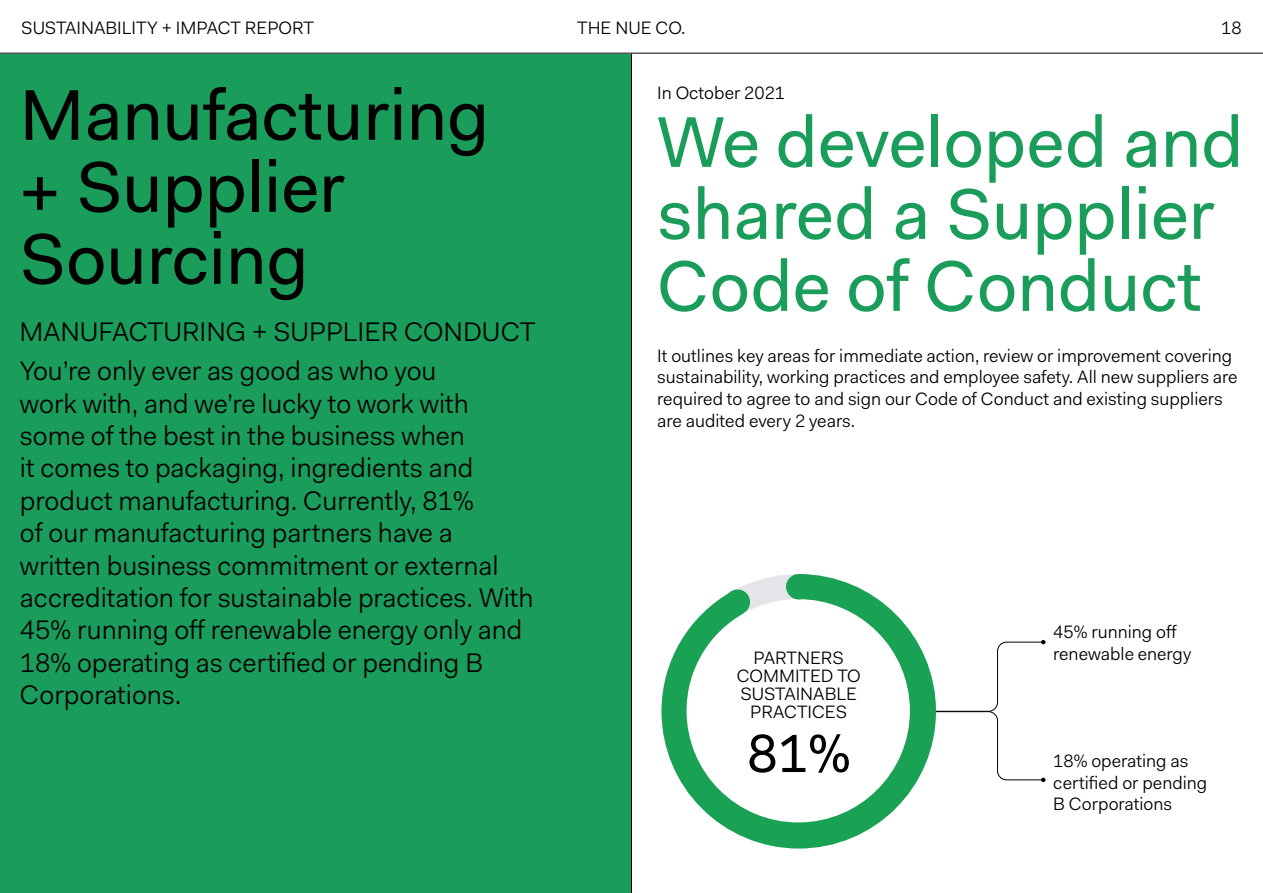
<style>
.page{position:relative;width:1263px;height:893px;background:#fff}
.page>*{position:absolute;margin:0;border:0;box-sizing:border-box;transform-origin:0 0}
.t1{font:72px/72px "Fakt Pro";color:#1a9c5b}
.t2{font:72px/72px "Fakt Pro";color:#000001}
.t3{font:54px "Fakt Pro";color:#000001}
.t4{font:27px/32.4px "Fakt Pro Blond";color:#000001}
.t5{font:18px/21.6px "Fakt Pro Blond";color:#000001}
</style>
<div class="page">
<div style="left:0;top:54px;width:631px;height:839px;background:#1a9c5b"></div>
<hr style="left:0;top:53px;width:1263px;height:1px;background:#000001">
<hr style="left:631px;top:54px;width:1px;height:839px;background:#000001">
<svg style="left:661px;top:574px;width:274px;height:274px"></svg>
<div style="left:725px;top:589px;width:25px;height:25px;background:#19a253;border-radius:13px"></div>
<div style="left:786px;top:574px;width:25px;height:25px;background:#19a253;border-radius:13px"></div>
<svg style="left:935px;top:640px;width:110px;height:142px"></svg>
<p class="t5" style="left:21px;top:17px;width:294px">SUSTAINABILITY + IMPACT REPORT</p>
<p class="t5" style="left:577px;top:17px;width:110px">THE NUE CO.</p>
<p class="t5" style="left:1221px;top:17px;width:22px">18</p>
<h1 class="t2" style="left:19px;top:79px;width:471px">Manufacturing + Supplier<br>Sourcing</h1>
<h3 class="t4" style="left:19px;top:316px;width:517px">MANUFACTURING + SUPPLIER CONDUCT</h3>
<p class="t4" style="left:20px;top:355px;width:515px">You’re only ever as good as who you<br>work with, and we’re lucky to work with some of the best in the business when<br>it comes to packaging, ingredients and product manufacturing. Currently, 81%<br>of our manufacturing partners have a written business commitment or external accreditation for sustainable practices. With 45% running off renewable energy only and 18% operating as certified or pending B Corporations.</p>
<p class="t5" style="left:657px;top:82px;width:129px">In October 2021</p>
<h1 class="t1" style="left:657px;top:106px;width:588px">We developed and shared a Supplier<br>Code of Conduct</h1>
<p class="t5" style="left:657px;top:345px;width:582px">It outlines key areas for immediate action, review or improvement covering sustainability, working practices and employee safety. All new suppliers are required to agree to and sign our Code of Conduct and existing suppliers are audited every 2 years.</p>
<p class="t5" style="left:737px;top:649px;width:125px;line-height:18px;text-align:center">PARTNERS<br>COMMITED TO<br>SUSTAINABLE<br>PRACTICES</p>
<h2 class="t3" style="left:747px;top:717px;width:105px">81%</h2>
<p class="t5" style="left:1053px;top:621px;width:140px">45% running off renewable energy</p>
<p class="t5" style="left:1053px;top:750px;width:155px">18% operating as certified or pending<br>B Corporations</p>
</div>
